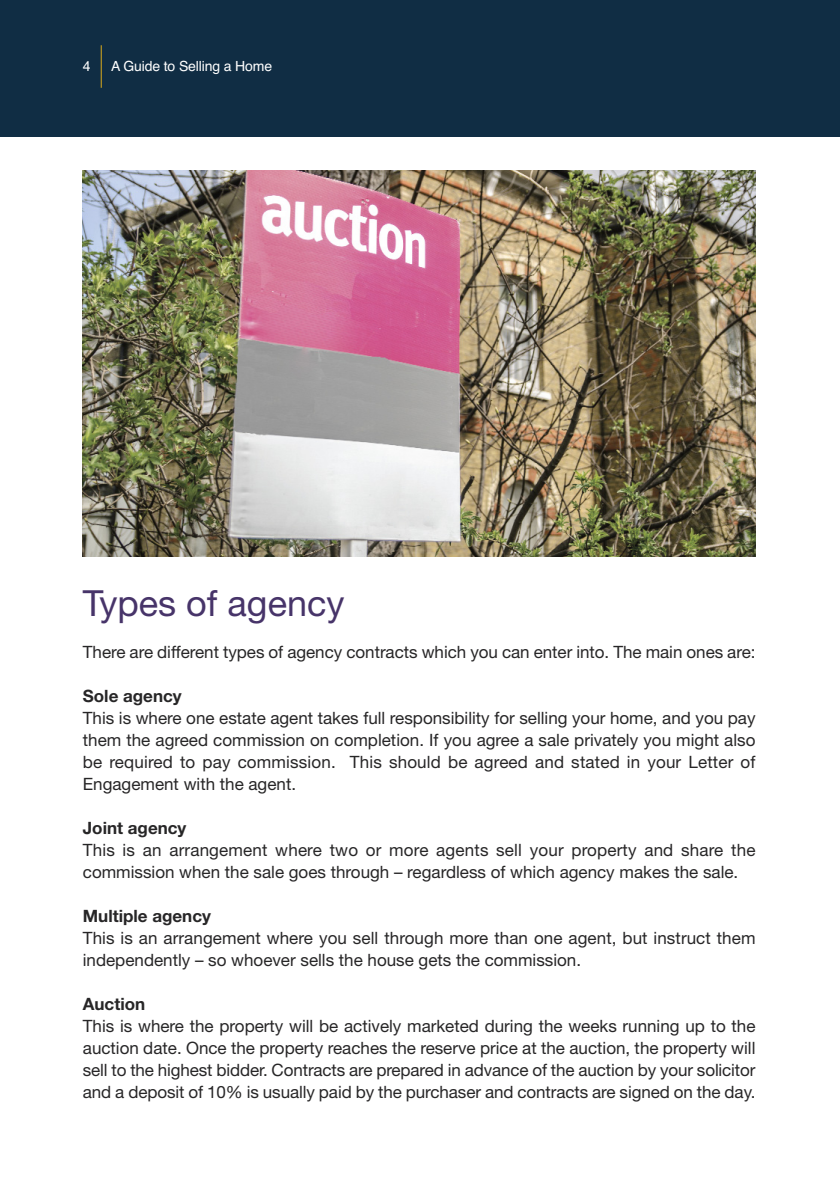
<style>
.page{position:relative;width:840px;height:1191px;background:#fff}
.page>*{position:absolute;margin:0;border:0;box-sizing:border-box;transform-origin:0 0}
.t1{font:36px "Helvetica Neue";color:#473469}
.t2{font:17px/22px "Helvetica Neue";color:#272627;text-align:justify}
.t3{font:700 17px "Helvetica Neue";color:#272627}
.t4{font:14px "Helvetica";letter-spacing:-.01em;color:#fff}
</style>
<div class="page">
<div style="left:0;top:0;width:839px;height:136px;background:#102d44"></div>
<hr style="left:101px;top:45px;width:1px;height:43px;background:#dbab1b">
<img style="left:83px;top:170px;width:672px;height:386px">
<p class="t4" style="left:83px;top:61px;width:9px">4</p>
<p class="t4" style="left:111px;top:61px;width:162px">A Guide to Selling a Home</p>
<h1 class="t1" style="left:83px;top:589px;width:263px">Types of agency</h1>
<p class="t2" style="left:83px;top:642px;width:673px">There are different types of agency contracts which you can enter into. The main ones are:</p>
<p class="t3" style="left:83px;top:690px;width:100px">Sole agency</p>
<p class="t2" style="left:83px;top:708px;width:673px">This is where one estate agent takes full responsibility for selling your home, and you pay them the agreed commission on completion. If you agree a sale privately you might also be required to pay commission. This should be agreed and stated in your Letter of Engagement with the agent.</p>
<p class="t3" style="left:83px;top:822px;width:105px">Joint agency</p>
<p class="t2" style="left:83px;top:840px;width:673px">This is an arrangement where two or more agents sell your property and share the commission when the sale goes through – regardless of which agency makes the sale.</p>
<p class="t3" style="left:83px;top:910px;width:129px">Multiple agency</p>
<p class="t2" style="left:83px;top:928px;width:673px">This is an arrangement where you sell through more than one agent, but instruct them independently – so whoever sells the house gets the commission.</p>
<p class="t3" style="left:83px;top:998px;width:64px">Auction</p>
<p class="t2" style="left:83px;top:1016px;width:673px">This is where the property will be actively marketed during the weeks running up to the auction date. Once the property reaches the reserve price at the auction, the property will sell to the highest bidder. Contracts are prepared in advance of the auction by your solicitor and a deposit of 10% is usually paid by the purchaser and contracts are signed on the day.</p>
</div>
